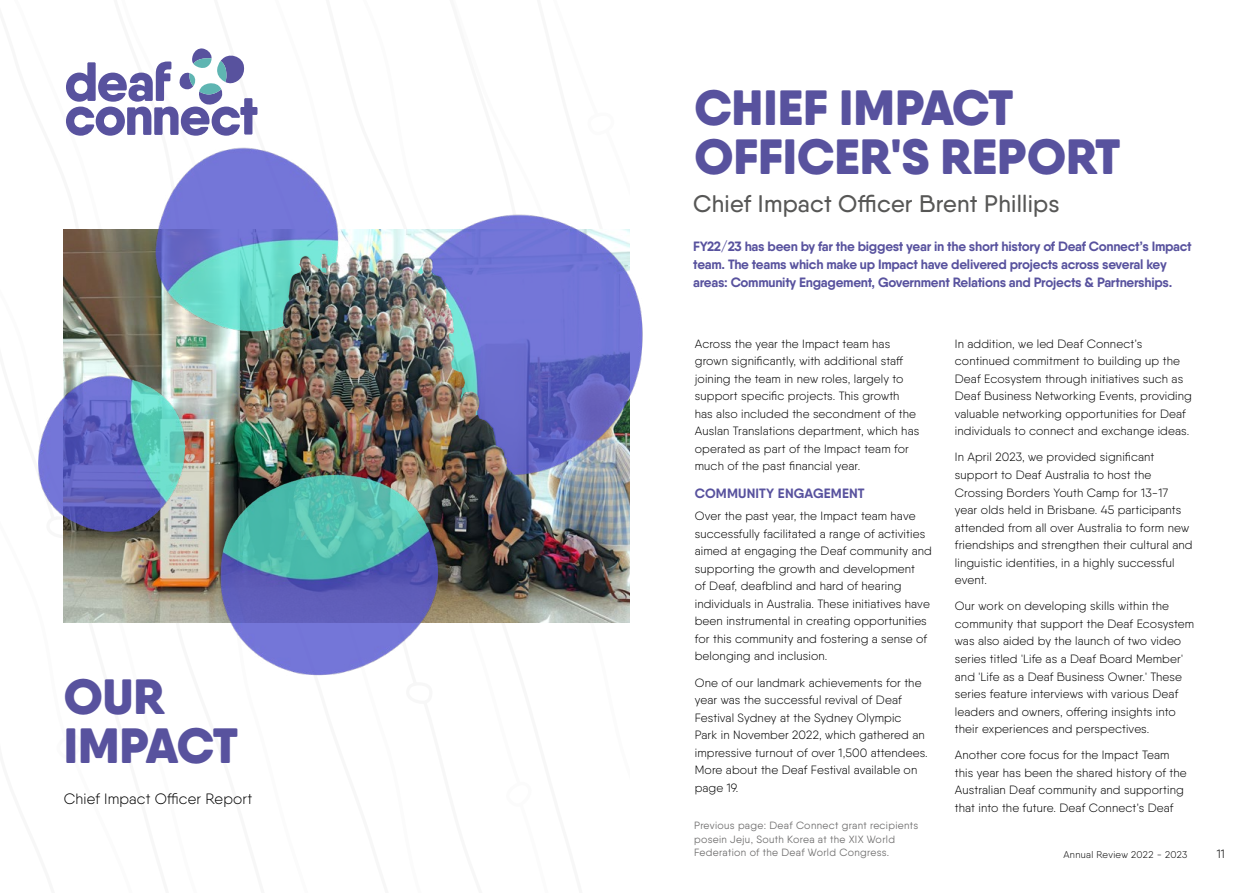
<style>
.page{position:relative;width:1259px;height:893px;background:#fff}
.page>*{position:absolute;margin:0;border:0;box-sizing:border-box;transform-origin:0 0}
.t1{font:900 49.5px/49.5px "Qanelas Soft";color:#58529e}
.t2{font:500 24px "Qanelas Soft";letter-spacing:.01em;color:#575756}
.t3{font:300 15px "Qanelas Soft";letter-spacing:.01em;color:#000}
.t4{font:700 13.5px/18px "Qanelas Soft";letter-spacing:-.02em;color:#58529e}
.t5{font:700 13.5px "Qanelas Soft";letter-spacing:.01em;color:#58529e}
.t6{font:300 12px/17.5px "Qanelas Soft";letter-spacing:.01em;color:#000}
.t7{font:10.5px/13.5px "Qanelas Soft";letter-spacing:.03em;color:#706f6f}
.t8{font:300 9.75px "Qanelas Soft";letter-spacing:.03em;color:#000}
</style>
<div class="page">
<img style="left:38px;top:147px;width:605px;height:529px">
<svg style="left:66px;top:48px;width:191px;height:88px"></svg>
<img style="left:279px;top:254px;width:48px;height:81px">
<h1 class="t1" style="left:64px;top:671px;width:176px">OUR<br>IMPACT</h1>
<p class="t3" style="left:64px;top:789px;width:190px">Chief Impact Officer Report</p>
<h1 class="t1" style="left:694px;top:82px;width:427px">CHIEF IMPACT<br>OFFICER'S REPORT</h1>
<h2 class="t2" style="left:693px;top:189px;width:368px">Chief Impact Officer Brent Phillips</h2>
<p class="t4" style="left:693px;top:237px;width:500px">FY22/23 has been by far the biggest year in the short history of Deaf Connect’s Impact team. The teams which make up Impact have delivered projects across several key areas: Community Engagement, Government Relations and Projects &amp; Partnerships.</p>
<p class="t6" style="left:695px;top:335px;width:226px">Across the year the Impact team has grown significantly, with additional staff joining the team in new roles, largely to support specific projects. This growth has also included the secondment of the Auslan Translations department, which has operated as part of the Impact team for much of the past financial year.</p>
<p class="t5" style="left:695px;top:485px;width:171px">COMMUNITY ENGAGEMENT</p>
<p class="t6" style="left:695px;top:507px;width:239px">Over the past year, the Impact team have successfully facilitated a range of activities aimed at engaging the Deaf community and supporting the growth and development<br>of Deaf, deafblind and hard of hearing individuals in Australia. These initiatives have been instrumental in creating opportunities for this community and fostering a sense of belonging and inclusion.</p>
<p class="t6" style="left:695px;top:673px;width:234px">One of our landmark achievements for the year was the successful revival of Deaf Festival Sydney at the Sydney Olympic<br>Park in November 2022, which gathered an impressive turnout of over 1,500 attendees.<br>More about the Deaf Festival available on page 19.</p>
<p class="t7" style="left:694px;top:819px;width:226px">Previous page: Deaf Connect grant recipients posein Jeju, South Korea at the XIX World<br>Federation of the Deaf World Congress.</p>
<p class="t6" style="left:955px;top:335px;width:239px">In addition, we led Deaf Connect’s continued commitment to building up the Deaf Ecosystem through initiatives such as Deaf Business Networking Events, providing valuable networking opportunities for Deaf individuals to connect and exchange ideas.</p>
<p class="t6" style="left:955px;top:448px;width:239px">In April 2023, we provided significant support to Deaf Australia to host the Crossing Borders Youth Camp for 13-17 year olds held in Brisbane. 45 participants attended from all over Australia to form new friendships and strengthen their cultural and linguistic identities, in a highly successful event.</p>
<p class="t6" style="left:955px;top:597px;width:241px">Our work on developing skills within the community that support the Deaf Ecosystem was also aided by the launch of two video series titled 'Life as a Deaf Board Member' and 'Life as a Deaf Business Owner.' These series feature interviews with various Deaf leaders and owners, offering insights into their experiences and perspectives.</p>
<p class="t6" style="left:955px;top:746px;width:233px">Another core focus for the Impact Team this year has been the shared history of the Australian Deaf community and supporting that into the future. Deaf Connect’s Deaf</p>
<p class="t8" style="left:1063px;top:849px;width:125px">Annual Review 2022 - 2023</p>
<p class="t6" style="left:1216px;top:845px;width:10px">11</p>
</div>
